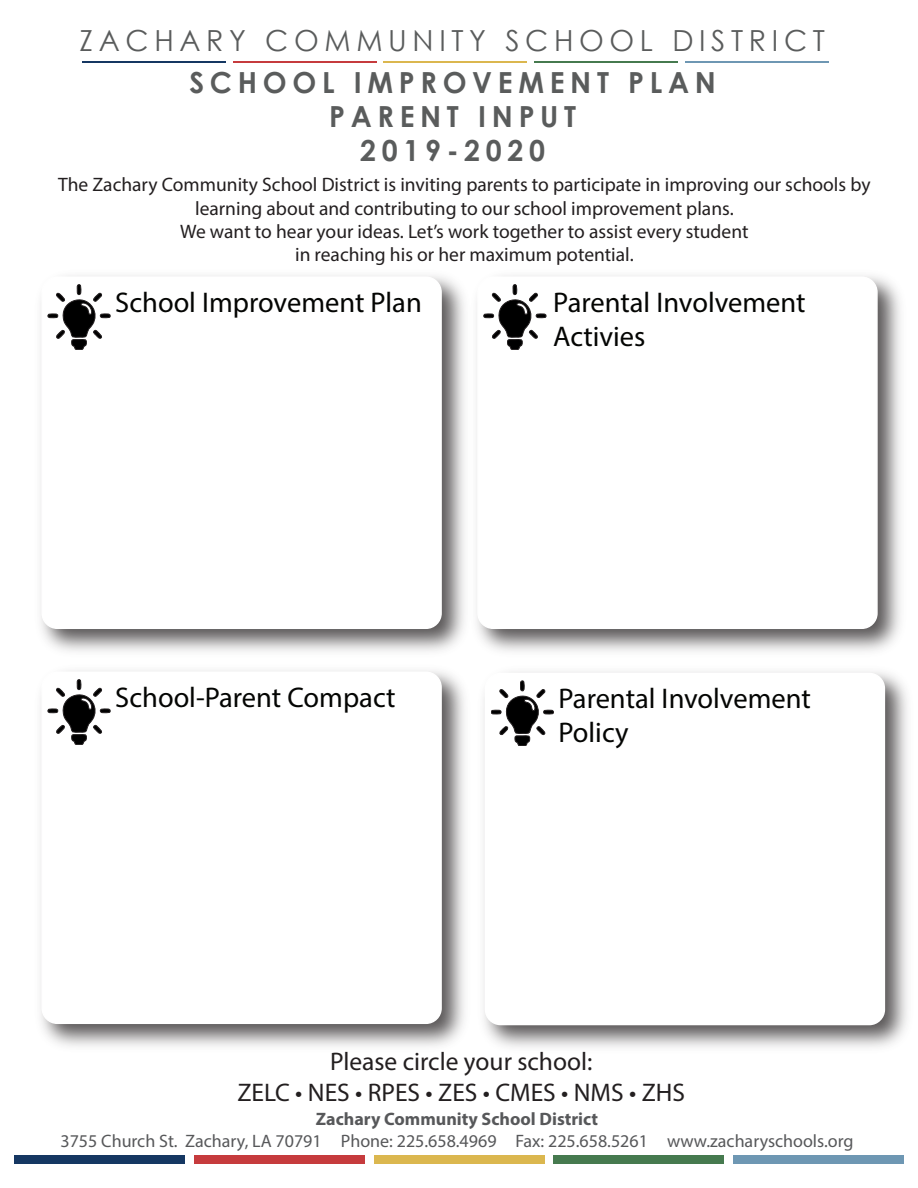
<style>
.page{position:relative;width:918px;height:1188px;background:#fff}
.page>*{position:absolute;margin:0;border:0;box-sizing:border-box;transform-origin:0 0}
.t1{font:700 29.1px/34.2px "Century Gothic";letter-spacing:.2em;color:#5a5c5c;text-align:center}
.t2{font:29.1px "Century Gothic";letter-spacing:.2em;color:#5a5c5c}
.t3{font:28.5px/34.2px "Myriad Pro";color:#040503}
.t4{font:25.5px/30.6px "Myriad Pro";color:#231f20;text-align:center}
.t5{font:19.5px/23.4px "Myriad Pro";color:#231f20;text-align:center}
.t6{font:18px "Myriad Pro";color:#57585a}
.t7{font:700 18px "Myriad Pro";color:#57585a}
</style>
<div class="page">
<hr style="left:82px;top:61px;width:143px;height:1px;background:#153762">
<hr style="left:233px;top:61px;width:143px;height:1px;background:#c63b3d">
<hr style="left:384px;top:61px;width:143px;height:1px;background:#dbb74f">
<hr style="left:534px;top:61px;width:144px;height:1px;background:#467a4f">
<hr style="left:685px;top:61px;width:143px;height:1px;background:#6e97b3">
<div style="left:14px;top:1156px;width:171px;height:8px;background:#153762"></div>
<div style="left:194px;top:1156px;width:171px;height:8px;background:#c63b3d"></div>
<div style="left:374px;top:1156px;width:170px;height:8px;background:#dbb74f"></div>
<div style="left:553px;top:1156px;width:171px;height:8px;background:#467a4f"></div>
<div style="left:733px;top:1156px;width:171px;height:8px;background:#6e97b3"></div>
<img style="left:40px;top:275px;width:425px;height:377px">
<div style="left:42px;top:277px;width:399px;height:351px;background:#fff;border-radius:15px"></div>
<div style="left:41px;top:276px;width:401px;height:353px;border:2px solid #fff;border-radius:15px"></div>
<svg style="left:48px;top:285px;width:62px;height:65px"></svg>
<img style="left:476px;top:275px;width:425px;height:377px">
<div style="left:478px;top:277px;width:399px;height:351px;background:#fff;border-radius:15px"></div>
<div style="left:477px;top:276px;width:401px;height:353px;border:2px solid #fff;border-radius:15px"></div>
<svg style="left:484px;top:285px;width:62px;height:65px"></svg>
<img style="left:40px;top:670px;width:425px;height:377px">
<div style="left:42px;top:672px;width:399px;height:351px;background:#fff;border-radius:15px"></div>
<div style="left:41px;top:672px;width:401px;height:352px;border:2px solid #fff;border-radius:15px"></div>
<svg style="left:48px;top:680px;width:62px;height:65px"></svg>
<img style="left:483px;top:671px;width:425px;height:377px">
<div style="left:486px;top:674px;width:398px;height:351px;background:#fff;border-radius:15px"></div>
<div style="left:485px;top:673px;width:400px;height:352px;border:2px solid #fff;border-radius:15px"></div>
<svg style="left:491px;top:681px;width:63px;height:65px"></svg>
<h1 class="t2" style="left:79px;top:20px;width:747px">ZACHARY COMMUNITY SCHOOL DISTRICT</h1>
<h1 class="t1" style="left:189px;top:64px;width:528px">SCHOOL IMPROVEMENT PLAN<br>PARENT INPUT<br>2019-2020</h1>
<p class="t5" style="left:58px;top:173px;width:814px">The Zachary Community School District is inviting parents to participate in improving our schools by learning about and contributing to our school improvement plans.<br>We want to hear your ideas. Let’s work together to assist every student<br>in reaching his or her maximum potential.</p>
<h2 class="t3" style="left:115px;top:285px;width:308px">School Improvement Plan</h2>
<h2 class="t3" style="left:553px;top:285px;width:254px">Parental Involvement<br>Activies</h2>
<h2 class="t3" style="left:115px;top:680px;width:282px">School-Parent Compact</h2>
<h2 class="t3" style="left:559px;top:681px;width:254px">Parental Involvement<br>Policy</h2>
<h3 class="t4" style="left:237px;top:1046px;width:449px">Please circle your school:<br>ZELC • NES • RPES • ZES • CMES • NMS • ZHS</h3>
<p class="t7" style="left:316px;top:1107px;width:284px">Zachary Community School District</p>
<p class="t6" style="left:61px;top:1130px;width:795px">3755 Church St. Zachary, LA 70791 Phone: 225.658.4969 Fax: 225.658.5261 www.zacharyschools.org</p>
</div>
